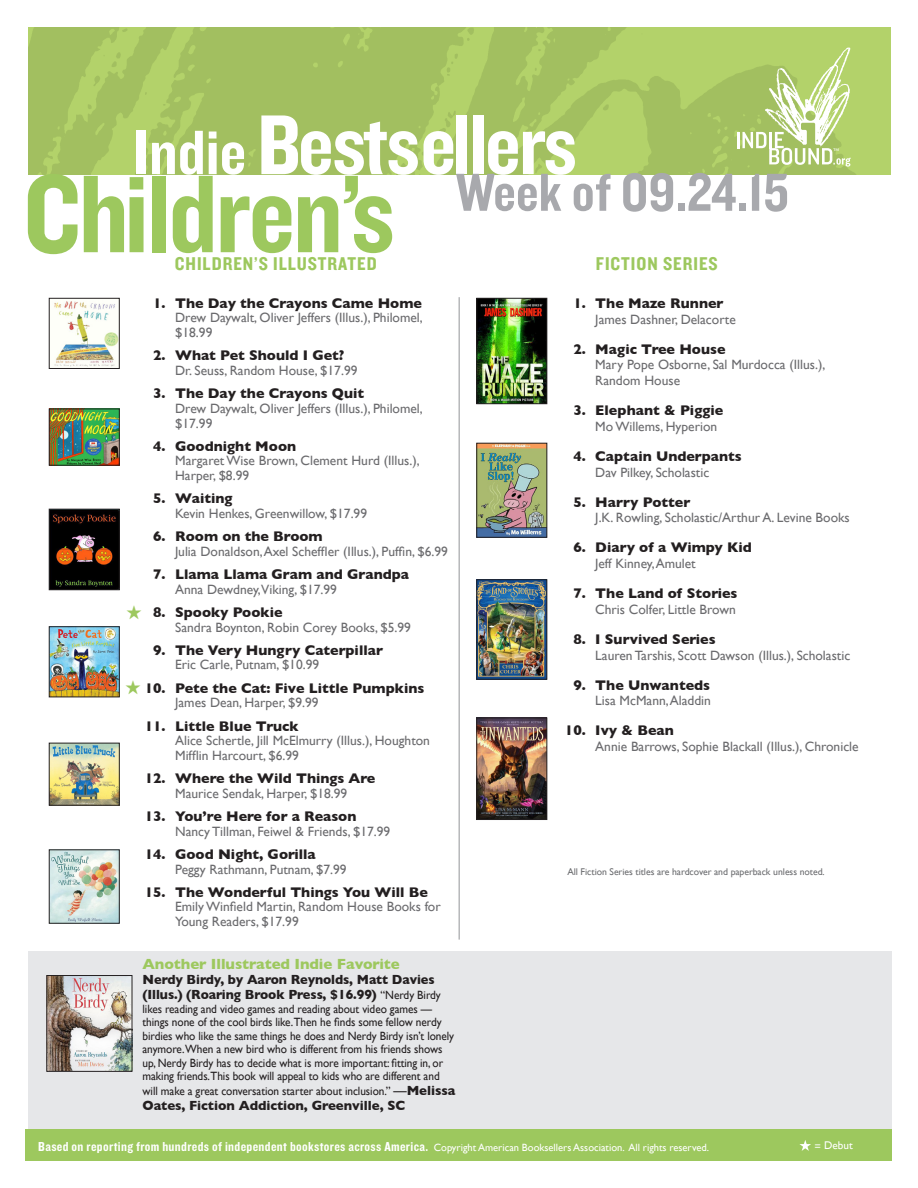
<style>
.page{position:relative;width:918px;height:1188px;background:#fff}
.page>*{position:absolute;margin:0;border:0;box-sizing:border-box;transform-origin:0 0}
.t1{font:114.6px "Knockout 50 Welterweight";letter-spacing:-.02em;color:#9dc85e}
.t2{font:88.05px "Knockout 50 Welterweight";letter-spacing:-.03em;color:#fff}
.t3{font:55.5px "Knockout 50 Welterweight";color:#a8a9ad}
.t4{font:19.2px "Knockout 50 Welterweight";letter-spacing:.05em;color:#9dc85e}
.t5{font:700 15px "Gill Sans";letter-spacing:-.005em;color:#9dc85e}
.BestsellerTitle{font:700 14.25px "Gill Sans";color:#231f20}
.GGAuthor__Pub__Price{font:13.5px/14.7px "Gill Sans";color:#6b6b6e}
.t6{font:13.5px "Knockout 50 Welterweight";letter-spacing:.025em;color:#fff}
.t7{font:700 13.5px/15px "Gill Sans";letter-spacing:-.005em;color:#231f20;scale:.95 1}
.t8{font:700 13.5px "Gill Sans";letter-spacing:-.005em;color:#231f20}
.t9{font:12px/13.5px "Gill Sans";letter-spacing:-.005em;color:#231f20;scale:.94 1}
.t10{font:11.1px "Gill Sans";color:#fff}
.t11{font:9.75px "Gill Sans";letter-spacing:-.005em;color:#6c6d70}
.s1{font-size:65.1px}
.s2{font-weight:400;font-size:12px}
.s3{font-size:13.5px}
.s4{font-weight:700;font-size:13.5px}
.s5{font-family:"Gill Sans";font-size:10.5px}
</style>
<div class="page">
<hr style="left:459px;top:297px;width:1px;height:643px;background:#939598">
<div style="left:28px;top:951px;width:864px;height:179px;background:#e6e7e9"></div>
<img style="left:28px;top:27px;width:862px;height:147px">
<div style="left:26px;top:1130px;width:866px;height:31px;background:#9dc85e"></div>
<svg style="left:737px;top:47px;width:114px;height:120px"></svg>
<img style="left:54px;top:301px;width:64px;height:66px">
<div style="left:49px;top:298px;width:71px;height:71px;border:1px solid #231f20"></div>
<img style="left:51px;top:628px;width:67px;height:67px">
<div style="left:49px;top:626px;width:71px;height:71px;border:1px solid #231f20"></div>
<img style="left:51px;top:745px;width:67px;height:58px">
<div style="left:49px;top:743px;width:71px;height:62px;border:1px solid #231f20"></div>
<img style="left:51px;top:852px;width:67px;height:69px">
<div style="left:49px;top:850px;width:71px;height:73px;border:1px solid #231f20"></div>
<img style="left:479px;top:300px;width:66px;height:102px">
<div style="left:477px;top:298px;width:70px;height:106px;border:1px solid #231f20"></div>
<img style="left:479px;top:720px;width:66px;height:98px">
<div style="left:477px;top:718px;width:70px;height:102px;border:1px solid #231f20"></div>
<img style="left:51px;top:411px;width:67px;height:52px">
<div style="left:49px;top:409px;width:71px;height:56px;border:1px solid #231f20"></div>
<img style="left:479px;top:582px;width:66px;height:95px">
<div style="left:477px;top:580px;width:70px;height:99px;border:1px solid #231f20"></div>
<svg style="left:799px;top:1140px;width:12px;height:11px"></svg>
<img style="left:51px;top:511px;width:67px;height:77px">
<div style="left:49px;top:509px;width:71px;height:81px;border:1px solid #231f20"></div>
<img style="left:479px;top:445px;width:66px;height:90px">
<img style="left:49px;top:977px;width:81px;height:93px">
<div style="left:47px;top:975px;width:85px;height:97px;border:1px solid #231f20"></div>
<p class="t2" style="left:133px;top:87px;width:445px"><span class="s1">Indie</span> Bestsellers</p>
<p class="t3" style="left:456px;top:156px;width:335px">Week of 09.24.15</p>
<p class="t1" style="left:23px;top:139px;width:374px">Children’s</p>
<p class="t4" style="left:175px;top:251px;width:203px">CHILDREN’S ILLUSTRATED</p>
<p class="t4" style="left:596px;top:251px;width:123px">FICTION SERIES</p>
<p class="BestsellerTitle" style="left:153px;top:292px;width:270px">1. The Day the Crayons Came Home</p>
<p class="GGAuthor__Pub__Price" style="left:175px;top:310px;width:249px">Drew Daywalt, Oliver Jeffers (Illus.), Philomel, $18.99</p>
<p class="BestsellerTitle" style="left:153px;top:344px;width:193px">2. What Pet Should I Get?</p>
<p class="GGAuthor__Pub__Price" style="left:175px;top:363px;width:184px">Dr. Seuss, Random House, $17.99</p>
<p class="BestsellerTitle" style="left:153px;top:382px;width:212px">3. The Day the Crayons Quit</p>
<p class="GGAuthor__Pub__Price" style="left:175px;top:401px;width:249px">Drew Daywalt, Oliver Jeffers (Illus.), Philomel, $17.99</p>
<p class="BestsellerTitle" style="left:153px;top:435px;width:145px">4. Goodnight Moon</p>
<p class="GGAuthor__Pub__Price" style="left:175px;top:453px;width:246px">Margaret Wise Brown, Clement Hurd (Illus.),<br>Harper, $8.99</p>
<p class="BestsellerTitle" style="left:153px;top:487px;width:81px">5. Waiting</p>
<p class="GGAuthor__Pub__Price" style="left:175px;top:506px;width:194px">Kevin Henkes, Greenwillow, $17.99</p>
<p class="BestsellerTitle" style="left:153px;top:525px;width:171px">6. Room on the Broom</p>
<p class="GGAuthor__Pub__Price" style="left:175px;top:544px;width:274px">Julia Donaldson, Axel Scheffler (Illus.), Puffin, $6.99</p>
<p class="BestsellerTitle" style="left:153px;top:563px;width:257px">7. Llama Llama Gram and Grandpa</p>
<p class="GGAuthor__Pub__Price" style="left:175px;top:582px;width:163px">Anna Dewdney,Viking, $17.99</p>
<p class="BestsellerTitle" style="left:153px;top:601px;width:131px">8. Spooky Pookie</p>
<p class="GGAuthor__Pub__Price" style="left:175px;top:620px;width:237px">Sandra Boynton, Robin Corey Books, $5.99</p>
<p class="BestsellerTitle" style="left:153px;top:639px;width:231px">9. The Very Hungry Caterpillar</p>
<p class="GGAuthor__Pub__Price" style="left:175px;top:657px;width:146px">Eric Carle, Putnam, $10.99</p>
<p class="BestsellerTitle" style="left:145px;top:677px;width:281px">10. Pete the Cat: Five Little Pumpkins</p>
<p class="GGAuthor__Pub__Price" style="left:175px;top:695px;width:145px">James Dean, Harper, $9.99</p>
<p class="BestsellerTitle" style="left:145px;top:715px;width:156px">11. Little Blue Truck</p>
<p class="GGAuthor__Pub__Price" style="left:175px;top:733px;width:256px">Alice Schertle, Jill McElmurry (Illus.), Houghton<br>Mifflin Harcourt, $6.99</p>
<p class="BestsellerTitle" style="left:145px;top:767px;width:232px">12. Where the Wild Things Are</p>
<p class="GGAuthor__Pub__Price" style="left:175px;top:786px;width:174px">Maurice Sendak, Harper, $18.99</p>
<p class="BestsellerTitle" style="left:145px;top:805px;width:213px">13. You’re Here for a Reason</p>
<p class="GGAuthor__Pub__Price" style="left:175px;top:824px;width:217px">Nancy Tillman, Feiwel &amp; Friends, $17.99</p>
<p class="BestsellerTitle" style="left:145px;top:843px;width:173px">14. Good Night, Gorilla</p>
<p class="GGAuthor__Pub__Price" style="left:175px;top:862px;width:173px">Peggy Rathmann, Putnam, $7.99</p>
<p class="BestsellerTitle" style="left:145px;top:881px;width:285px">15. The Wonderful Things You Will Be</p>
<p class="GGAuthor__Pub__Price" style="left:175px;top:899px;width:267px">Emily Winfield Martin, Random House Books for<br>Young Readers, $17.99</p>
<p class="BestsellerTitle" style="left:573px;top:292px;width:152px">1. The Maze Runner</p>
<p class="GGAuthor__Pub__Price" style="left:595px;top:312px;width:142px">James Dashner, Delacorte</p>
<p class="BestsellerTitle" style="left:573px;top:337px;width:154px">2. Magic Tree House</p>
<p class="GGAuthor__Pub__Price" style="left:595px;top:357px;width:232px;line-height:15.8px">Mary Pope Osborne, Sal Murdocca (Illus.),<br>Random House</p>
<p class="BestsellerTitle" style="left:573px;top:399px;width:151px">3. Elephant &amp; Piggie</p>
<p class="GGAuthor__Pub__Price" style="left:595px;top:419px;width:123px">Mo Willems, Hyperion</p>
<p class="BestsellerTitle" style="left:573px;top:445px;width:170px">4. Captain Underpants</p>
<p class="GGAuthor__Pub__Price" style="left:595px;top:465px;width:115px">Dav Pilkey, Scholastic</p>
<p class="BestsellerTitle" style="left:573px;top:490px;width:119px">5. Harry Potter</p>
<p class="GGAuthor__Pub__Price" style="left:595px;top:510px;width:256px">J.K. Rowling, Scholastic/Arthur A. Levine Books</p>
<p class="BestsellerTitle" style="left:573px;top:536px;width:180px">6. Diary of a Wimpy Kid</p>
<p class="GGAuthor__Pub__Price" style="left:595px;top:556px;width:102px">Jeff Kinney, Amulet</p>
<p class="BestsellerTitle" style="left:573px;top:582px;width:166px">7. The Land of Stories</p>
<p class="GGAuthor__Pub__Price" style="left:595px;top:602px;width:142px">Chris Colfer, Little Brown</p>
<p class="BestsellerTitle" style="left:573px;top:628px;width:144px">8. I Survived Series</p>
<p class="GGAuthor__Pub__Price" style="left:595px;top:648px;width:256px">Lauren Tarshis, Scott Dawson (Illus.), Scholastic</p>
<p class="BestsellerTitle" style="left:573px;top:673px;width:138px">9. The Unwanteds</p>
<p class="GGAuthor__Pub__Price" style="left:595px;top:693px;width:117px">Lisa McMann, Aladdin</p>
<p class="BestsellerTitle" style="left:565px;top:719px;width:111px">10. Ivy &amp; Bean</p>
<p class="GGAuthor__Pub__Price" style="left:595px;top:739px;width:265px">Annie Barrows, Sophie Blackall (Illus.), Chronicle</p>
<p class="t11" style="left:567px;top:866px;width:259px">All Fiction Series titles are hardcover and paperback unless noted.</p>
<p class="t5" style="left:143px;top:952px;width:259px">Another Illustrated Indie Favorite</p>
<p class="t7" style="left:143px;top:972px;width:316px">Nerdy Birdy, by Aaron Reynolds, Matt Davies (Illus.) (Roaring Brook Press, $16.99) <span class="s2">“Nerdy Birdy</span></p>
<p class="t9" style="left:143px;top:1002px;width:333px">likes reading and video games and reading about video games — things none of the cool birds like.Then he finds some fellow nerdy birdies who like the same things he does and Nerdy Birdy isn’t lonely anymore.When a new bird who is different from his friends shows up, Nerdy Birdy has to decide what is more important: fitting in, or making friends.This book will appeal to kids who are different and</p>
<p class="t9" style="left:143px;top:1084px;width:334px">will make a great conversation starter about inclusion.” <span class="s3">—</span><span class="s4">Melissa</span></p>
<p class="t8" style="left:143px;top:1095px;width:264px">Oates, Fiction Addiction, Greenville, SC</p>
<p class="t6" style="left:38px;top:1137px;width:672px">Based on reporting from hundreds of independent bookstores across America. <span class="s5">Copyright American Booksellers Association. All rights reserved.</span></p>
<p class="t10" style="left:814px;top:1139px;width:40px">= Debut</p>
</div>
